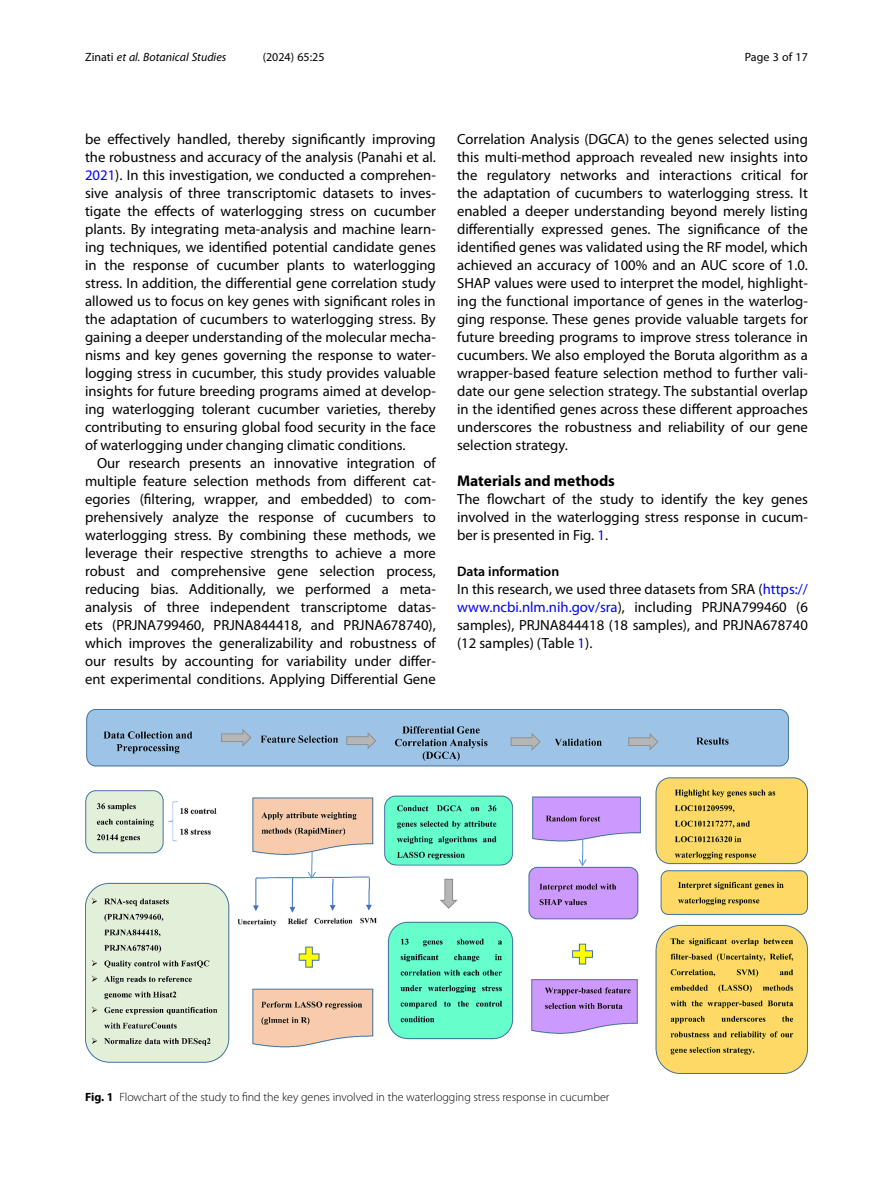
<style>
.page{position:relative;width:893px;height:1191px;background:#fff}
.page>*{position:absolute;margin:0;border:0;box-sizing:border-box;transform-origin:0 0}
.Head_1{font:700 15.45px "Myriad Pro";color:#000}
.Body_Text_Indent{font:14.7px/18px "Myriad Pro";color:#000;text-align:justify}
.Body_Text{font:14.7px/18px "Myriad Pro";color:#000;text-align:justify}
.Head_2{font:600 13.8px "Myriad Pro";color:#000}
.Figure_Caption{font:300 12px "Myriad Pro";color:#000}
.t1{font:italic 12px "Myriad Pro";color:#000}
.t2{font:12px "Myriad Pro";color:#000}
.s1{font-style:normal}
.s2{color:#00f}
.s3{font-weight:700}
</style>
<div class="page">
<img style="left:85px;top:710px;width:723px;height:364px">
<p class="t1" style="left:85px;top:50px;width:143px"><span class="s1">Zinati</span> et al. Botanical Studies</p>
<p class="t2" style="left:263px;top:50px;width:63px">(2024) 65:25</p>
<p class="t2" style="left:745px;top:50px;width:65px">Page 3 of 17</p>
<p class="Body_Text_Indent" style="left:85px;top:130px;width:352px">be effectively handled, thereby significantly improving the robustness and accuracy of the analysis (Panahi et al.<br><span class="s2">2021</span>). In this investigation, we conducted a comprehen&shy;sive analysis of three transcriptomic datasets to inves&shy;tigate the effects of waterlogging stress on cucumber plants. By integrating meta-analysis and machine learn&shy;ing techniques, we identified potential candidate genes in the response of cucumber plants to waterlogging stress. In addition, the differential gene correlation study allowed us to focus on key genes with significant roles in the adaptation of cucumbers to waterlogging stress. By gaining a deeper understanding of the molecular mecha&shy;nisms and key genes governing the response to water&shy;logging stress in cucumber, this study provides valuable insights for future breeding programs aimed at develop&shy;ing waterlogging tolerant cucumber varieties, thereby contributing to ensuring global food security in the face of waterlogging under changing climatic conditions.</p>
<p class="Body_Text_Indent" style="left:85px;top:454px;width:352px;text-indent:12px">Our research presents an innovative integration of multiple feature selection methods from different cat&shy;egories (filtering, wrapper, and embedded) to com&shy;prehensively analyze the response of cucumbers to waterlogging stress. By combining these methods, we leverage their respective strengths to achieve a more robust and comprehensive gene selection process, reducing bias. Additionally, we performed a meta&shy;analysis of three independent transcriptome datas&shy;ets (PRJNA799460, PRJNA844418, and PRJNA678740), which improves the generalizability and robustness of our results by accounting for variability under differ&shy;ent experimental conditions. Applying Differential Gene</p>
<p class="Body_Text_Indent" style="left:457px;top:130px;width:352px">Correlation Analysis (DGCA) to the genes selected using this multi-method approach revealed new insights into the regulatory networks and interactions critical for the adaptation of cucumbers to waterlogging stress. It enabled a deeper understanding beyond merely listing differentially expressed genes. The significance of the identified genes was validated using the RF model, which achieved an accuracy of 100% and an AUC score of 1.0.<br>SHAP values were used to interpret the model, highlight&shy;ing the functional importance of genes in the waterlog&shy;ging response. These genes provide valuable targets for future breeding programs to improve stress tolerance in cucumbers. We also employed the Boruta algorithm as a wrapper-based feature selection method to further vali&shy;date our gene selection strategy. The substantial overlap in the identified genes across these different approaches underscores the robustness and reliability of our gene selection strategy.</p>
<p class="Head_1" style="left:457px;top:471px;width:159px">Materials and methods</p>
<p class="Body_Text" style="left:457px;top:490px;width:352px">The flowchart of the study to identify the key genes involved in the waterlogging stress response in cucum&shy;ber is presented in Fig. <span class="s2">1</span>.</p>
<p class="Head_2" style="left:457px;top:563px;width:104px">Data information</p>
<p class="Body_Text" style="left:457px;top:580px;width:352px">In this research, we used three datasets from SRA (<span class="s2">https:// www.ncbi.nlm.nih.gov/sra</span>), including PRJNA799460 (6 samples), PRJNA844418 (18 samples), and PRJNA678740 (12 samples) (Table <span class="s2">1</span>).</p>
<p class="Figure_Caption" style="left:85px;top:1090px;width:526px"><span class="s3">Fig. 1</span> Flowchart of the study to find the key genes involved in the waterlogging stress response in cucumber</p>
</div>
